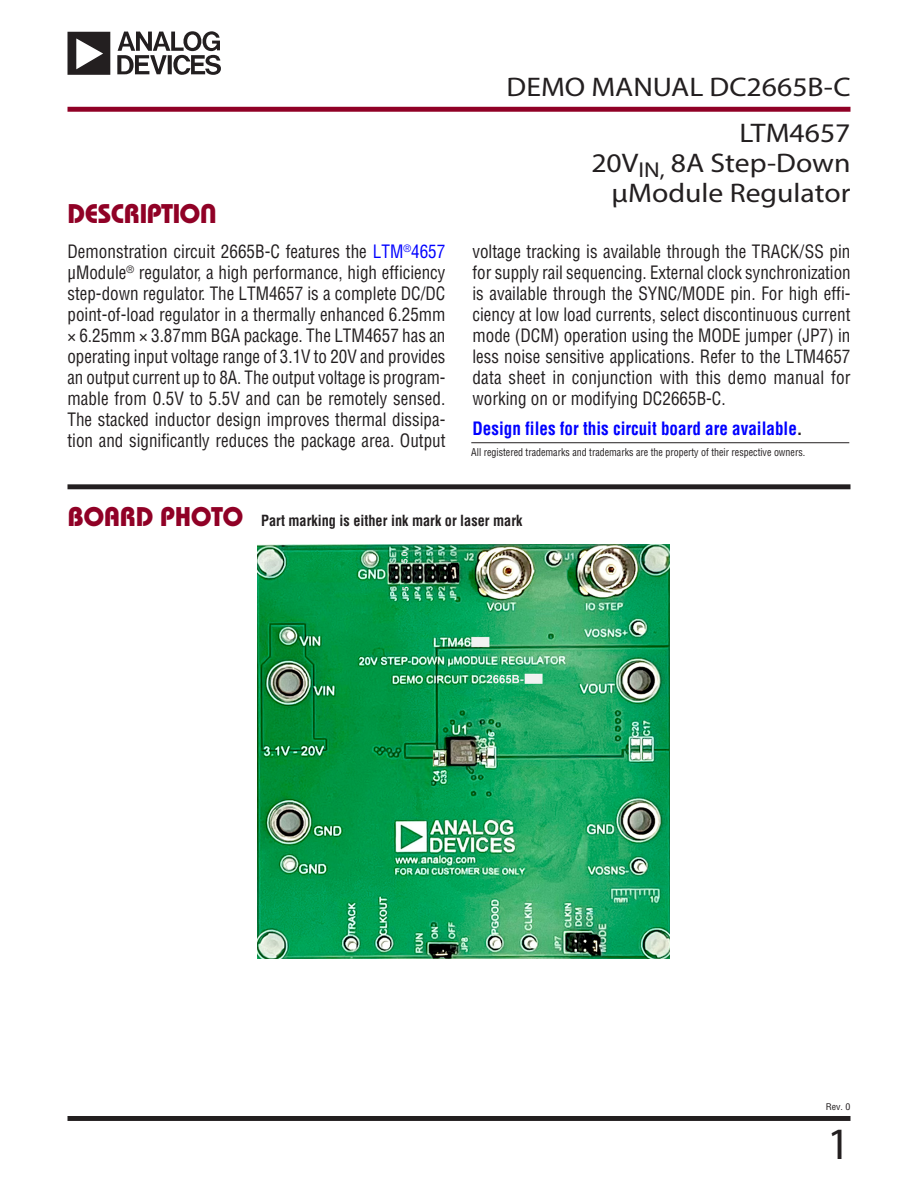
<style>
.page{position:relative;width:918px;height:1188px;background:#fff}
.page>*{position:absolute;margin:0;border:0;box-sizing:border-box;transform-origin:0 0}
.t1{font:45px "Myriad Pro";color:#231f20}
.D_S_Title{font:27px/30px "Myriad Pro";color:#231f20;text-align:right;scale:1.1 1}
.Section_Heads{font:27px "Linear Bauhaus";letter-spacing:-.02em;color:#900126}
.Section_Heads_w_Rule{font:27px "Linear Bauhaus";letter-spacing:-.02em;color:#900126}
.Body_text{font:18px/21px "Linear Helv Cond";color:#231f20;text-align:justify;scale:.95 1}
.Body_text-2{font:700 18px "Linear Helv Cond";color:#00f;scale:.95 1}
.Graph_Titles{font:700 15px "Linear Helv Cond";color:#231f20;scale:.95 1}
.TM_Line{font:10.5px "Linear Helv Cond";color:#231f20;scale:.95 1}
.t2{font:9px "Linear Helv Cond";color:#231f20;scale:1.1 1}
.s1{color:#00f}
.s2{color:#231f20}
</style>
<div class="page">
<div style="left:68px;top:1116px;width:782px;height:5px;background:#231f20"></div>
<svg style="left:67px;top:106px;width:784px;height:2px"></svg>
<div style="left:68px;top:107px;width:782px;height:5px;background:#900126"></div>
<svg style="left:68px;top:31px;width:153px;height:44px"></svg>
<hr style="left:471px;top:442px;width:378px;height:1px;background:#231f20">
<div style="left:68px;top:484px;width:782px;height:5px;background:#231f20"></div>
<img style="left:257px;top:544px;width:413px;height:414px">
<p class="Section_Heads" style="left:68px;top:197px;width:151px">DESCRIPTION</p>
<p class="Body_text" style="left:68px;top:241px;width:399px">Demonstration circuit 2665B-C features the <span class="s1">LTM</span><sup>®</sup><span class="s1">4657 </span>µModule<sup>®</sup> regulator, a high performance, high efficiency step-down regulator. The LTM4657 is a complete DC/DC point-of-load regulator in a thermally enhanced 6.25mm × 6.25mm × 3.87mm BGA package. The LTM4657 has an operating input voltage range of 3.1V to 20V and provides an output current up to 8A. The output voltage is program&shy;mable from 0.5V to 5.5V and can be remotely sensed.<br>The stacked inductor design improves thermal dissipa&shy;tion and significantly reduces the package area. Output</p>
<h2 class="D_S_Title" style="left:507px;top:71px;width:314px">DEMO MANUAL DC2665B-C</h2>
<p class="D_S_Title" style="left:591px;top:117px;width:237px">LTM4657<br>20V<sub>IN,</sub> 8A Step-Down µModule Regulator</p>
<p class="Body_text" style="left:472px;top:241px;width:400px">voltage tracking is available through the TRACK/SS pin for supply rail sequencing. External clock synchronization is available through the SYNC/MODE pin. For high effi&shy;ciency at low load currents, select discontinuous current mode (DCM) operation using the MODE jumper (JP7) in less noise sensitive applications. Refer to the LTM4657 data sheet in conjunction with this demo manual for working on or modifying DC2665B-C.</p>
<p class="Body_text-2" style="left:472px;top:417px;width:349px">Design files for this circuit board are available<span class="s2">.</span></p>
<p class="TM_Line" style="left:471px;top:445px;width:353px">All registered trademarks and trademarks are the property of their respective owners.</p>
<p class="Section_Heads_w_Rule" style="left:68px;top:500px;width:178px">BOARD PHOTO</p>
<p class="Graph_Titles" style="left:261px;top:511px;width:276px">Part marking is either ink mark or laser mark</p>
<p class="t2" style="left:826px;top:1102px;width:24px">Rev. 0</p>
<h1 class="t1" style="left:827px;top:1116px;width:25px">1</h1>
</div>
